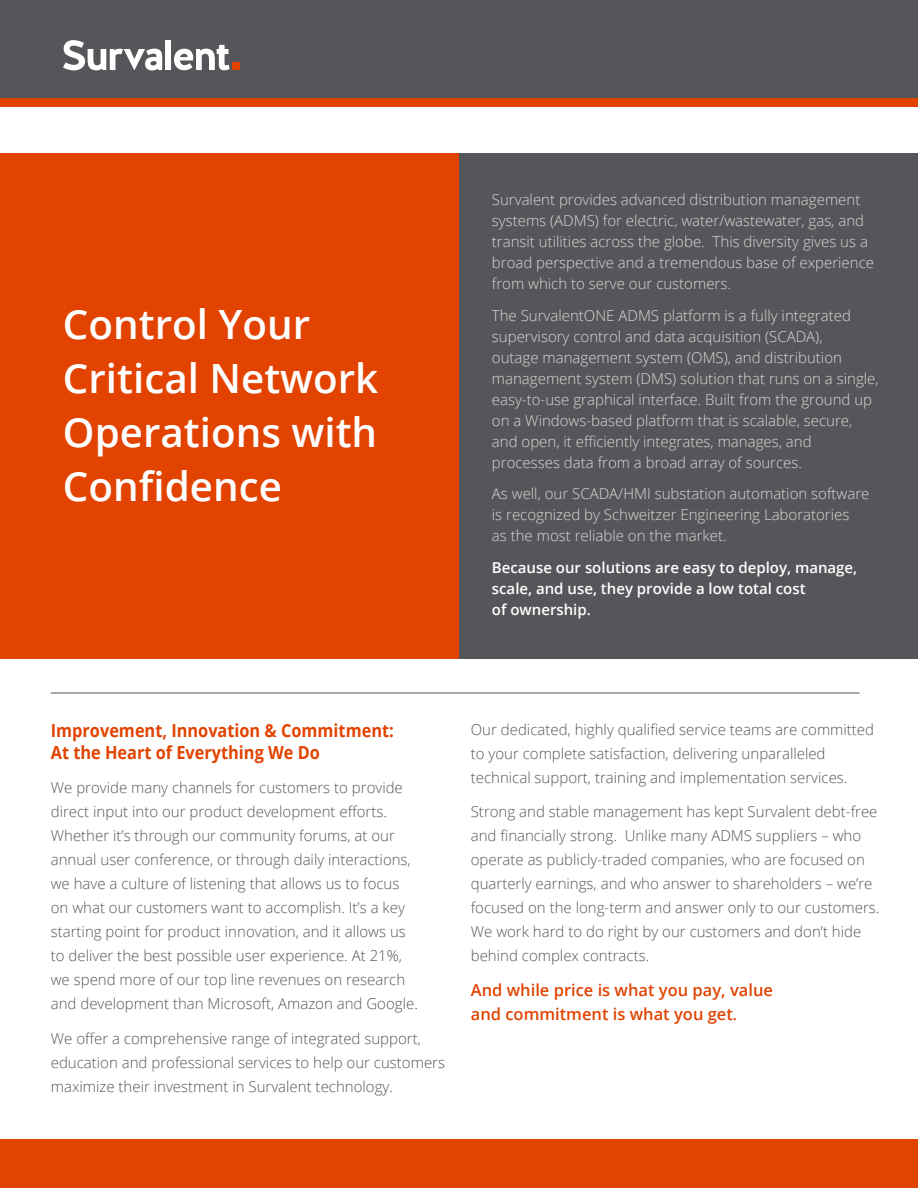
<style>
.page{position:relative;width:918px;height:1188px;background:#fff}
.page>*{position:absolute;margin:0;border:0;box-sizing:border-box;transform-origin:0 0}
.t1{font:600 40.35px/54px "Open Sans";color:#fff}
.t2{font:700 18px/21.5px "Open Sans";color:#e24301;scale:.91 1}
.t3{font:600 16.5px/24px "Open Sans";color:#e24301}
.t4{font:300 15px/24px "Open Sans";color:#55565a}
.t5{font:300 15px/21px "Open Sans";color:#dbd8d6}
.t6{font:600 15px/21px "Open Sans";color:#fff}
.s1{font-size:15px}
</style>
<div class="page">
<div style="left:0;top:0;width:918px;height:99px;background:#55565a"></div>
<div style="left:0;top:1139px;width:918px;height:49px;background:#e24301"></div>
<div style="left:0;top:99px;width:918px;height:8px;background:#e24301"></div>
<svg style="left:63px;top:40px;width:99px;height:31px"></svg>
<div style="left:166px;top:41px;width:5px;height:29px;background:#fff"></div>
<svg style="left:174px;top:45px;width:56px;height:25px"></svg>
<div style="left:233px;top:63px;width:7px;height:7px;background:#e24301"></div>
<div style="left:0;top:153px;width:459px;height:505px;background:#e24301"></div>
<div style="left:459px;top:153px;width:459px;height:505px;background:#55565a"></div>
<hr style="left:51px;top:693px;width:808px;height:1px;background:#55565a">
<h1 class="t1" style="left:63px;top:296px;width:317px">Control Your<br>Critical Network<br>Operations with<br>Confidence</h1>
<p class="t5" style="left:492px;top:189px;width:384px">Survalent provides advanced distribution management systems (ADMS) for electric, water/wastewater, gas, and transit utilities across the globe. This diversity gives us a broad perspective and a tremendous base of experience from which to serve our customers.</p>
<p class="t5" style="left:492px;top:304px;width:388px">The SurvalentONE ADMS platform is a fully integrated supervisory control and data acquisition (SCADA),<br>outage management system (OMS), and distribution management system (DMS) solution that runs on a single, easy-to-use graphical interface. Built from the ground up on a Windows-based platform that is scalable, secure, and open, it efficiently integrates, manages, and processes data from a broad array of sources.</p>
<p class="t5" style="left:492px;top:483px;width:379px">As well, our SCADA/HMI substation automation software is recognized by Schweitzer Engineering Laboratories<br>as the most reliable on the market.</p>
<p class="t6" style="left:492px;top:556px;width:367px">Because our solutions are easy to deploy, manage, scale, and use, they provide a low total cost<br>of ownership.</p>
<p class="t2" style="left:51px;top:720px;width:378px">Improvement, Innovation &amp; Commitment:<br>At the Heart of Everything We Do</p>
<p class="t4" style="left:51px;top:775px;width:369px">We provide many channels for customers to provide direct input into our product development efforts.<br>Whether it’s through our community forums, at our annual user conference, or through daily interactions, we have a culture of listening that allows us to focus on what our customers want to accomplish. It’s a key starting point for product innovation, and it allows us to deliver the best possible user experience. At 21%, we spend more of our top line revenues on research and development than Microsoft, Amazon and Google.</p>
<p class="t4" style="left:51px;top:1026px;width:396px">We offer a comprehensive range of integrated support, education and professional services to help our customers maximize their investment in Survalent technology.</p>
<p class="t4" style="left:471px;top:717px;width:405px">Our dedicated, highly qualified service teams are committed to your complete satisfaction, delivering unparalleled technical support, training and implementation services.</p>
<p class="t4" style="left:471px;top:800px;width:410px">Strong and stable management has kept Survalent debt-free and financially strong. Unlike many ADMS suppliers – who operate as publicly-traded companies, who are focused on quarterly earnings, and who answer to shareholders – we’re focused on the long-term and answer only to our customers.<br>We work hard to do right by our customers and don’t hide behind complex contracts.</p>
<p class="t3" style="left:471px;top:978px;width:304px">And while price is what you pay, value and commitment is what you get<span class="s1">.</span></p>
</div>
